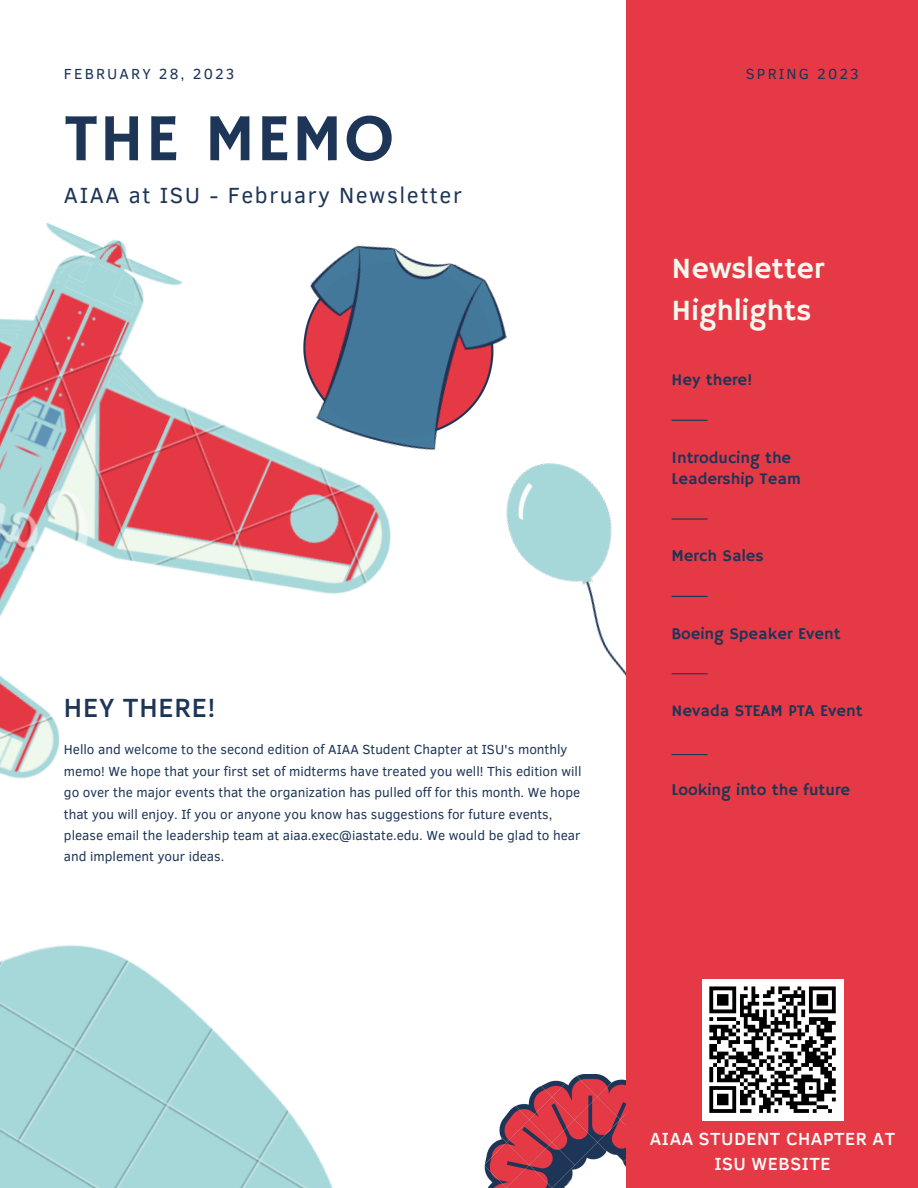
<style>
.page{position:relative;width:918px;height:1188px;background:#fff}
.page>*{position:absolute;margin:0;border:0;box-sizing:border-box;transform-origin:0 0}
.t1{font:67.5px "Hammersmith One";letter-spacing:.02em;color:#1d3557}
.t2{font:30px/41.7px "Hammersmith One";color:#f1faee}
.t3{font:500 27px "Clear Sans";letter-spacing:.03em;color:#1d3557}
.t4{font:22.5px "Clear Sans";letter-spacing:.07em;color:#1d3557}
.t5{font:500 18px/24.8px "Clear Sans";letter-spacing:.03em;color:#fff;text-align:center}
.t6{font:16.5px/21.3px "Hammersmith One";color:#1d3557}
.t7{font:15px "Clear Sans";letter-spacing:.14em;color:#1d3557}
.t8{font:13.5px/21.3px "Clear Sans";color:#1d3557}
</style>
<div class="page">
<img style="left:0;top:945px;width:333px;height:243px">
<img style="left:0;top:223px;width:391px;height:556px">
<img style="left:484px;top:1074px;width:142px;height:114px">
<img style="left:506px;top:463px;width:120px;height:214px">
<div style="left:626px;top:0;width:292px;height:1188px;background:#e63946"></div>
<hr style="left:672px;top:420px;width:36px;height:1px;background:#1d3557">
<hr style="left:672px;top:673px;width:36px;height:1px;background:#1d3557">
<hr style="left:672px;top:518px;width:36px;height:2px;background:#1d3557">
<hr style="left:672px;top:596px;width:36px;height:1px;background:#1d3557">
<div style="left:702px;top:979px;width:141px;height:142px;background:#fff"></div>
<svg style="left:709px;top:986px;width:127px;height:127px"></svg>
<hr style="left:672px;top:754px;width:36px;height:1px;background:#1d3557">
<img style="left:276px;top:230px;width:245px;height:238px">
<p class="t7" style="left:64px;top:62px;width:172px">FEBRUARY 28, 2023</p>
<p class="t7" style="left:746px;top:62px;width:115px">SPRING 2023</p>
<h1 class="t1" style="left:64px;top:99px;width:332px">THE MEMO</h1>
<h3 class="t4" style="left:64px;top:179px;width:399px">AIAA at ISU - February Newsletter</h3>
<h3 class="t3" style="left:64px;top:688px;width:153px">HEY THERE!</h3>
<p class="t8" style="left:64px;top:738px;width:519px">Hello and welcome to the second edition of AIAA Student Chapter at ISU's monthly memo! We hope that your first set of midterms have treated you well! This edition will go over the major events that the organization has pulled off for this month. We hope that you will enjoy. If you or anyone you know has suggestions for future events, please email the leadership team at aiaa.exec@iastate.edu. We would be glad to hear and implement your ideas.</p>
<h2 class="t2" style="left:672px;top:249px;width:154px">Newsletter<br>Highlights</h2>
<p class="t6" style="left:672px;top:370px;width:83px">Hey there!</p>
<p class="t6" style="left:672px;top:447px;width:131px">Introducing the<br>Leadership Team</p>
<p class="t6" style="left:672px;top:546px;width:94px">Merch Sales</p>
<p class="t6" style="left:672px;top:624px;width:171px">Boeing Speaker Event</p>
<p class="t6" style="left:672px;top:701px;width:193px">Nevada STEAM PTA Event</p>
<p class="t6" style="left:672px;top:780px;width:180px">Looking into the future</p>
<h3 class="t5" style="left:650px;top:1125px;width:247px">AIAA STUDENT CHAPTER AT<br>ISU WEBSITE</h3>
</div>
